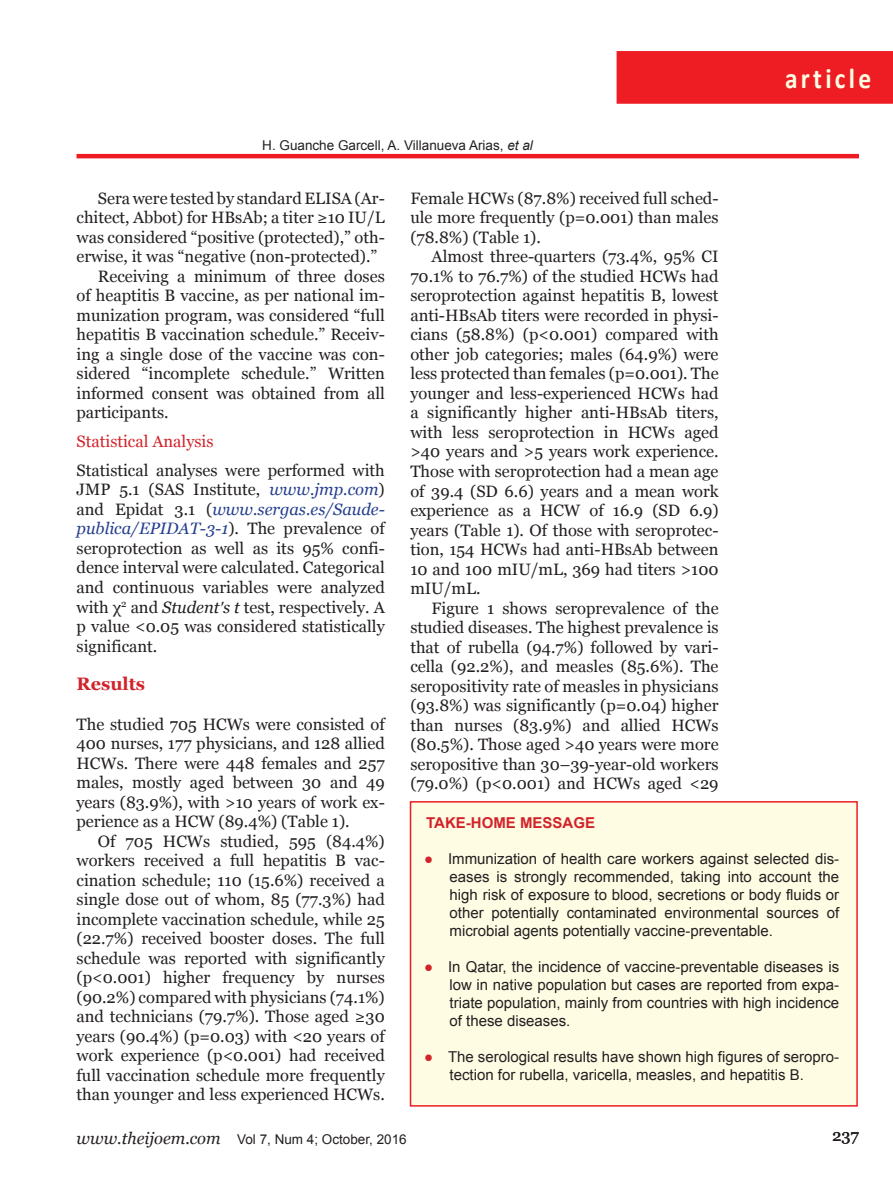
<style>
.page{position:relative;width:893px;height:1191px;background:#fff}
.page>*{position:absolute;margin:0;border:0;box-sizing:border-box;transform-origin:0 0}
.t1{font:700 28.8px "Calibri";letter-spacing:.13em;color:#fffce4;scale:.88 1}
.heading{font:700 18px "Georgia";color:#d1232a}
.body{font:16.5px/19.5px "Georgia";color:#231f20;text-align:justify}
.First_body{font:16.5px/19.5px "Georgia";color:#231f20;text-align:justify}
.sub_heading{font:16.5px "Georgia";color:#d1232a}
.t2{font:15px/18px "Arial";color:#231f20;text-align:justify}
.Box_Title{font:700 15px "Arial";color:#d1232a}
.Running_Auth{font:13.5px "Arial";color:#231f20}
.s1{font-style:italic}
.s2{font-style:italic;color:#253f8e}
.s3{font-family:"Times New Roman";font-style:italic}
.s4{font-family:"Georgia";color:#d1232a}
.s5{font-family:"Georgia";font-style:italic;font-size:16.5px}
</style>
<div class="page">
<hr style="left:77px;top:154px;width:782px;height:4px;background:#ee1d23">
<div style="left:617px;top:51px;width:276px;height:53px;background:#ee1d23"></div>
<div style="left:410px;top:802px;width:447px;height:303px;background:#fffce4"></div>
<div style="left:410px;top:801px;width:448px;height:305px;border:2px solid #ee1d23"></div>
<p class="Running_Auth" style="left:262px;top:136px;width:272px">H. Guanche Garcell, A. Villanueva Arias, <span class="s1">et al</span></p>
<h1 class="t1" style="left:785px;top:60px;width:99px">article</h1>
<p class="body" style="left:77px;top:188px;width:310px;text-indent:21px">Sera were tested by standard ELISA (Ar&shy;chitect, Abbot) for HBsAb; a titer ≥10 IU/L was considered “positive (protected),” oth&shy;erwise, it was “negative (non-protected).”</p>
<p class="body" style="left:77px;top:266px;width:310px;text-indent:21px">Receiving a minimum of three doses of heaptitis B vaccine, as per national im&shy;munization program, was considered “full hepatitis B vaccination schedule.” Receiv&shy;ing a single dose of the vaccine was con&shy;sidered “incomplete schedule.” Written informed consent was obtained from all participants.</p>
<p class="sub_heading" style="left:77px;top:432px;width:139px">Statistical Analysis</p>
<p class="First_body" style="left:77px;top:460px;width:310px">Statistical analyses were performed with JMP 5.1 (SAS Institute, <span class="s2">www.jmp.com</span>) and Epidat 3.1 (<span class="s2">www.sergas.es/Saude&shy;publica/EPIDAT-3-1</span>). The prevalence of seroprotection as well as its 95% confi&shy;dence interval were calculated. Categorical and continuous variables were analyzed with χ<sup>2</sup> and <span class="s1">Student</span><span class="s3">'</span><span class="s1">s t</span> test, respectively. A p value &lt;0.05 was considered statistically significant.</p>
<p class="heading" style="left:77px;top:674px;width:70px">Results</p>
<p class="First_body" style="left:77px;top:714px;width:310px">The studied 705 HCWs were consisted of 400 nurses, 177 physicians, and 128 allied HCWs. There were 448 females and 257 males, mostly aged between 30 and 49 years (83.9%), with &gt;10 years of work ex&shy;perience as a HCW (89.4%) (Table 1).</p>
<p class="body" style="left:77px;top:831px;width:310px;text-indent:21px">Of 705 HCWs studied, 595 (84.4%) workers received a full hepatitis B vac&shy;cination schedule; 110 (15.6%) received a single dose out of whom, 85 (77.3%) had incomplete vaccination schedule, while 25 (22.7%) received booster doses. The full schedule was reported with significantly (p&lt;0.001) higher frequency by nurses (90.2%) compared with physicians (74.1%) and technicians (79.7%). Those aged ≥30 years (90.4%) (p=0.03) with &lt;20 years of work experience (p&lt;0.001) had received full vaccination schedule more frequently than younger and less experienced HCWs.</p>
<p class="body" style="left:410px;top:188px;width:310px">Female HCWs (87.8%) received full sched&shy;ule more frequently (p=0.001) than males (78.8%) (Table 1).</p>
<p class="body" style="left:410px;top:247px;width:310px;text-indent:21px">Almost three-quarters (73.4%, 95% CI 70.1% to 76.7%) of the studied HCWs had seroprotection against hepatitis B, lowest anti-HBsAb titers were recorded in physi&shy;cians (58.8%) (p&lt;0.001) compared with other job categories; males (64.9%) were less protected than females (p=0.001). The younger and less-experienced HCWs had a significantly higher anti-HBsAb titers, with less seroprotection in HCWs aged &gt;40 years and &gt;5 years work experience.<br>Those with seroprotection had a mean age of 39.4 (SD 6.6) years and a mean work experience as a HCW of 16.9 (SD 6.9) years (Table 1). Of those with seroprotec&shy;tion, 154 HCWs had anti-HBsAb between 10 and 100 mIU/mL, 369 had titers &gt;100 mIU/mL.</p>
<p class="body" style="left:410px;top:598px;width:310px;text-indent:21px">Figure 1 shows seroprevalence of the studied diseases. The highest prevalence is that of rubella (94.7%) followed by vari&shy;cella (92.2%), and measles (85.6%). The seropositivity rate of measles in physicians (93.8%) was significantly (p=0.04) higher than nurses (83.9%) and allied HCWs (80.5%). Those aged &gt;40 years were more seropositive than 30–39-year-old workers (79.0%) (p&lt;0.001) and HCWs aged &lt;29</p>
<p class="Box_Title" style="left:426px;top:813px;width:170px">TAKE-HOME MESSAGE</p>
<p class="t2" style="left:450px;top:850px;width:391px;text-indent:-26px"><span class="s4">●</span> Immunization of health care workers against selected dis&shy;eases is strongly recommended, taking into account the high risk of exposure to blood, secretions or body fluids or other potentially contaminated environmental sources of microbial agents potentially vaccine-preventable.</p>
<p class="t2" style="left:450px;top:958px;width:391px;text-indent:-26px"><span class="s4">●</span> In Qatar, the incidence of vaccine-preventable diseases is low in native population but cases are reported from expa&shy;triate population, mainly from countries with high incidence of these diseases.</p>
<p class="t2" style="left:450px;top:1048px;width:391px;text-indent:-26px"><span class="s4">●</span> The serological results have shown high figures of seropro&shy;tection for rubella, varicella, measles, and hepatitis B.</p>
<p class="Running_Auth" style="left:77px;top:1130px;width:332px"><span class="s5">www.theijoem.com</span> Vol 7, Num 4; October, 2016</p>
<p class="body" style="left:832px;top:1125px;width:28px">237</p>
</div>
